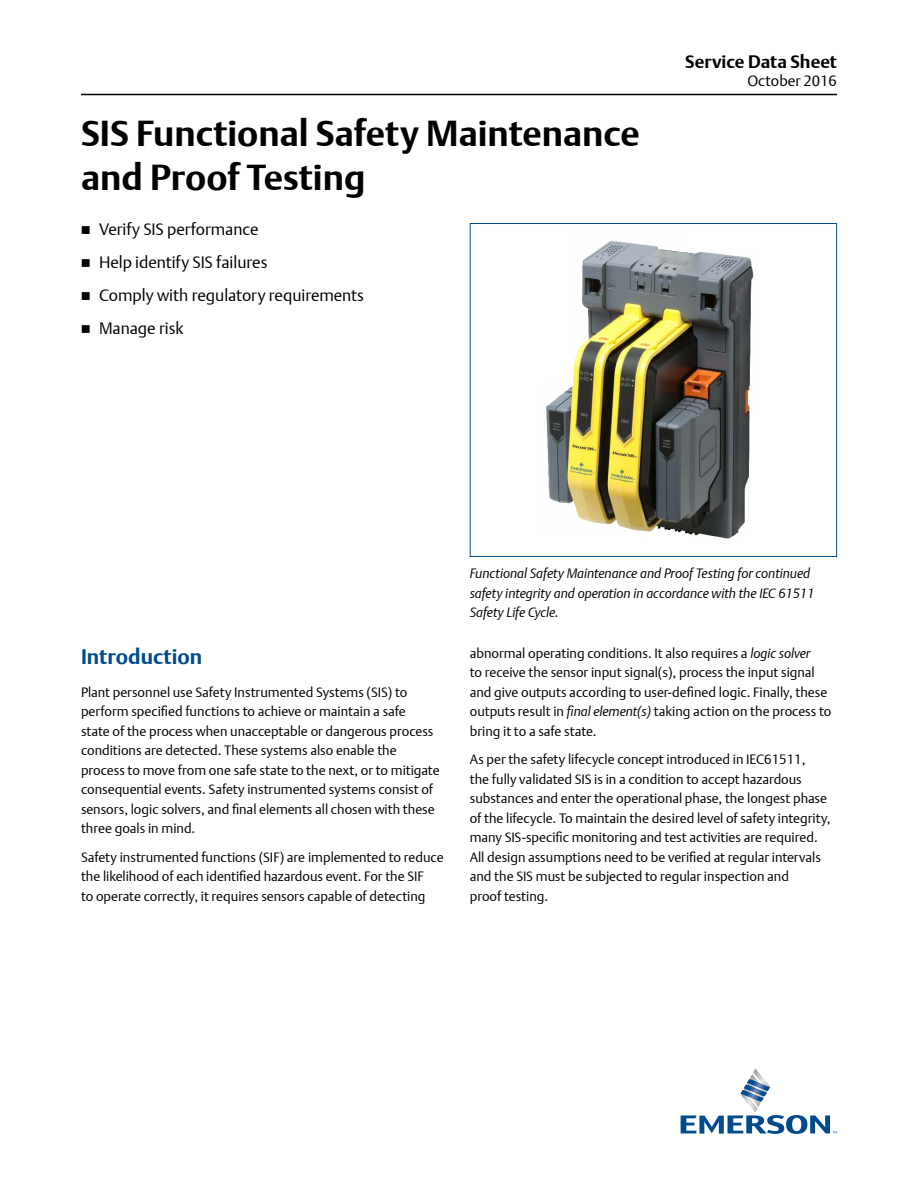
<style>
.page{position:relative;width:918px;height:1188px;background:#fff}
.page>*{position:absolute;margin:0;border:0;box-sizing:border-box;transform-origin:0 0}
.t1{font:700 36px/43.2px "DTL Argo T";color:#000}
.t2{font:700 21px "DTL Argo T";color:#004b8d}
.t3{font:700 18px "DTL Argo T";color:#000}
.t4{font:16.5px/33px "DTL Argo T Light";color:#000}
.t5{font:15px "DTL Argo T Light";color:#000}
.t6{font:13.5px/19.5px "DTL Argo T Light";color:#000}
.t7{font:italic 13.5px/19.5px "DTL Argo T Light";letter-spacing:-.005em;color:#000}
.s1{font-style:italic}
</style>
<div class="page">
<hr style="left:81px;top:94px;width:756px;height:1px;background:#000">
<svg style="left:681px;top:1068px;width:156px;height:66px"></svg>
<img style="left:546px;top:241px;width:208px;height:298px">
<div style="left:470px;top:223px;width:367px;height:334px;border:1px solid #004b8d"></div>
<h1 class="t1" style="left:81px;top:112px;width:560px">SIS Functional Safety Maintenance and Proof Testing</h1>
<p class="t4" style="left:99px;top:213px;width:267px">Verify SIS performance<br>Help identify SIS failures<br>Comply with regulatory requirements<br>Manage risk</p>
<h3 class="t3" style="left:685px;top:51px;width:153px">Service Data Sheet</h3>
<p class="t5" style="left:747px;top:72px;width:91px">October 2016</p>
<h2 class="t2" style="left:81px;top:644px;width:123px">Introduction</h2>
<p class="t6" style="left:81px;top:682px;width:360px">Plant personnel use Safety Instrumented Systems (SIS) to perform specified functions to achieve or maintain a safe<br>state of the process when unacceptable or dangerous process conditions are detected. These systems also enable the process to move from one safe state to the next, or to mitigate consequential events. Safety instrumented systems consist of sensors, logic solvers, and final elements all chosen with these three goals in mind.</p>
<p class="t6" style="left:81px;top:847px;width:364px">Safety instrumented functions (SIF) are implemented to reduce the likelihood of each identified hazardous event. For the SIF<br>to operate correctly, it requires sensors capable of detecting</p>
<p class="t7" style="left:470px;top:564px;width:346px">Functional Safety Maintenance and Proof Testing for continued safety integrity and operation in accordance with the IEC 61511<br>Safety Life Cycle.</p>
<p class="t6" style="left:470px;top:643px;width:363px">abnormal operating conditions. It also requires a <span class="s1">logic solver<br></span>to receive the sensor input signal(s), process the input signal and give outputs according to user-defined logic. Finally, these outputs result in <span class="s1">final element(s)</span> taking action on the process to bring it to a safe state.</p>
<p class="t6" style="left:470px;top:750px;width:362px">As per the safety lifecycle concept introduced in IEC61511,<br>the fully validated SIS is in a condition to accept hazardous substances and enter the operational phase, the longest phase of the lifecycle. To maintain the desired level of safety integrity, many SIS-specific monitoring and test activities are required.<br>All design assumptions need to be verified at regular intervals and the SIS must be subjected to regular inspection and<br>proof testing.</p>
</div>
